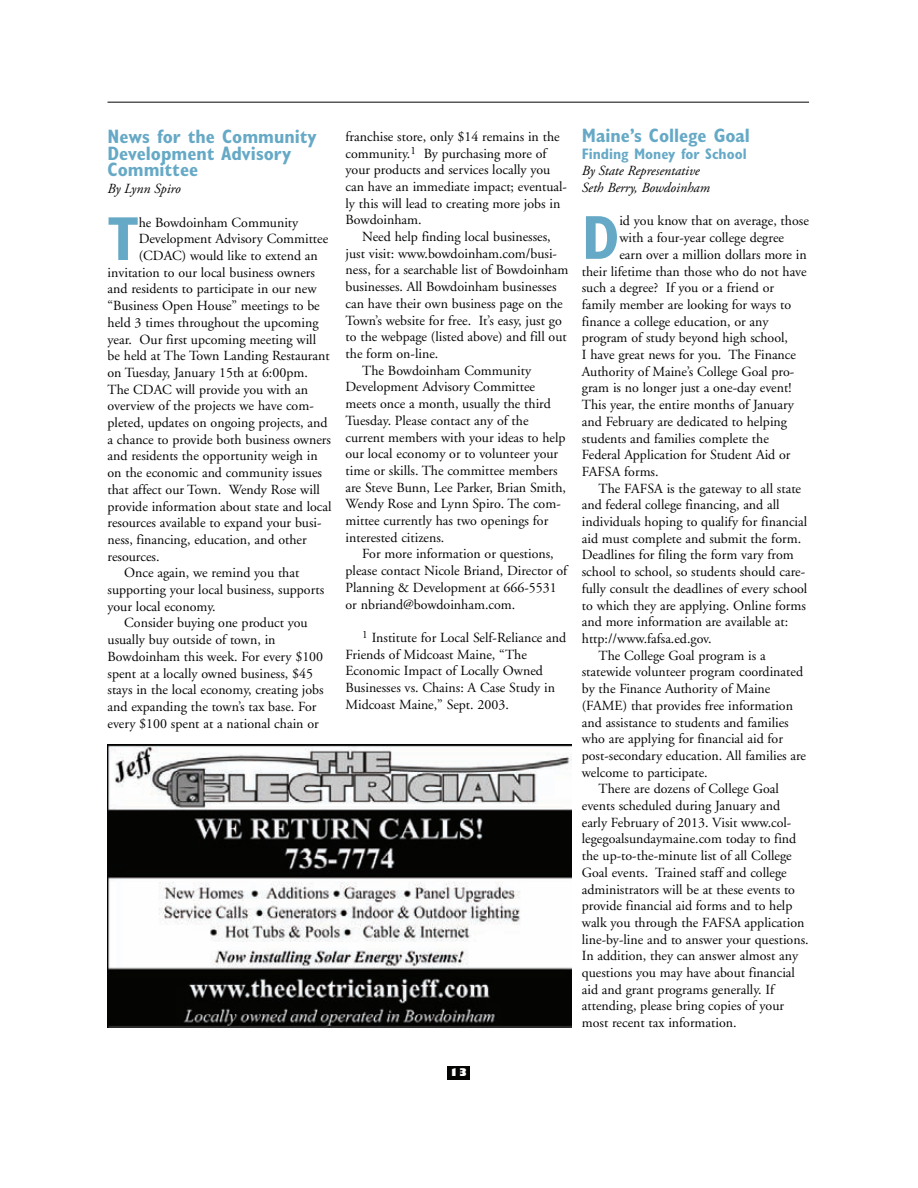
<style>
.page{position:relative;width:918px;height:1188px;background:#fff}
.page>*{position:absolute;margin:0;border:0;box-sizing:border-box;transform-origin:0 0}
.t1{font:700 condensed 62.4px "Gill Sans";color:#66a9c6}
.t2{font:700 condensed 19.5px/16.6px "Gill Sans";color:#66a9c6}
.t3{font:700 condensed 15.3px "Gill Sans";color:#66a9c6}
.t4{font:13.95px/16.6px "Adobe Garamond";color:#040503}
.t5{font:italic 13.95px/16.6px "Adobe Garamond Pro";color:#040503}
.t6{font:800 10.5px "Gill Sans";color:#fff}
</style>
<div class="page">
<div style="left:447px;top:1066px;width:23px;height:13px;background:#040503"></div>
<hr style="left:108px;top:102px;width:701px;height:1px;background:#040503">
<img style="left:108px;top:744px;width:464px;height:284px">
<h2 class="t2" style="left:108px;top:130px;width:211px">News for the Community<br>Development Advisory<br>Committee</h2>
<p class="t5" style="left:108px;top:180px;width:75px">By Lynn Spiro</p>
<h1 class="t1" style="left:108px;top:217px;width:33px">T</h1>
<p class="t4" style="left:139px;top:215px;width:161px">he Bowdoinham Community</p>
<p class="t4" style="left:139px;top:232px;width:191px">Development Advisory Committee</p>
<p class="t4" style="left:139px;top:249px;width:181px">(CDAC) would like to extend an</p>
<p class="t4" style="left:108px;top:265px;width:209px">invitation to our local business owners</p>
<p class="t4" style="left:108px;top:282px;width:211px">and residents to participate in our new</p>
<p class="t4" style="left:108px;top:299px;width:214px">“Business Open House” meetings to be</p>
<p class="t4" style="left:108px;top:315px;width:213px">held 3 times throughout the upcoming</p>
<p class="t4" style="left:108px;top:332px;width:210px">year. Our first upcoming meeting will</p>
<p class="t4" style="left:108px;top:349px;width:224px">be held at The Town Landing Restaurant</p>
<p class="t4" style="left:108px;top:365px;width:202px">on Tuesday, January 15th at 6:00pm.</p>
<p class="t4" style="left:108px;top:382px;width:202px">The CDAC will provide you with an</p>
<p class="t4" style="left:108px;top:399px;width:208px">overview of the projects we have com-</p>
<p class="t4" style="left:108px;top:416px;width:222px">pleted, updates on ongoing projects, and</p>
<p class="t4" style="left:108px;top:432px;width:225px">a chance to provide both business owners</p>
<p class="t4" style="left:108px;top:449px;width:212px">and residents the opportunity weigh in</p>
<p class="t4" style="left:108px;top:466px;width:216px">on the economic and community issues</p>
<p class="t4" style="left:108px;top:482px;width:214px">that affect our Town. Wendy Rose will</p>
<p class="t4" style="left:108px;top:499px;width:225px">provide information about state and local</p>
<p class="t4" style="left:108px;top:516px;width:216px">resources available to expand your busi-</p>
<p class="t4" style="left:108px;top:532px;width:201px">ness, financing, education, and other</p>
<p class="t4" style="left:108px;top:549px;width:53px">resources.</p>
<p class="t4" style="left:124px;top:566px;width:177px">Once again, we remind you that</p>
<p class="t4" style="left:108px;top:583px;width:218px">supporting your local business, supports</p>
<p class="t4" style="left:108px;top:599px;width:110px">your local economy.</p>
<p class="t4" style="left:124px;top:616px;width:185px">Consider buying one product you</p>
<p class="t4" style="left:108px;top:633px;width:170px">usually buy outside of town, in</p>
<p class="t4" style="left:108px;top:649px;width:217px">Bowdoinham this week. For every $100</p>
<p class="t4" style="left:108px;top:666px;width:207px">spent at a locally owned business, $45</p>
<p class="t4" style="left:108px;top:683px;width:218px">stays in the local economy, creating jobs</p>
<p class="t4" style="left:108px;top:700px;width:210px">and expanding the town’s tax base. For</p>
<p class="t4" style="left:108px;top:716px;width:213px">every $100 spent at a national chain or</p>
<p class="t4" style="left:346px;top:129px;width:223px">franchise store, only $14 remains in the community.<sup>1</sup> By purchasing more of your products and services locally you can have an immediate impact; eventual&shy;ly this will lead to creating more jobs in Bowdoinham.</p>
<p class="t4" style="left:362px;top:230px;width:190px">Need help finding local businesses,</p>
<p class="t4" style="left:346px;top:246px;width:213px">just visit: www.bowdoinham.com/busi-</p>
<p class="t4" style="left:346px;top:263px;width:224px">ness, for a searchable list of Bowdoinham</p>
<p class="t4" style="left:346px;top:280px;width:213px">businesses. All Bowdoinham businesses</p>
<p class="t4" style="left:346px;top:296px;width:219px">can have their own business page on the</p>
<p class="t4" style="left:346px;top:313px;width:218px">Town’s website for free. It’s easy, just go</p>
<p class="t4" style="left:346px;top:330px;width:223px">to the webpage (listed above) and fill out</p>
<p class="t4" style="left:346px;top:347px;width:94px">the form on-line.</p>
<p class="t4" style="left:362px;top:363px;width:170px">The Bowdoinham Community</p>
<p class="t4" style="left:346px;top:380px;width:191px">Development Advisory Committee</p>
<p class="t4" style="left:346px;top:397px;width:207px">meets once a month, usually the third</p>
<p class="t4" style="left:346px;top:413px;width:185px">Tuesday. Please contact any of the</p>
<p class="t4" style="left:346px;top:430px;width:222px">current members with your ideas to help</p>
<p class="t4" style="left:346px;top:447px;width:214px">our local economy or to volunteer your</p>
<p class="t4" style="left:346px;top:463px;width:214px">time or skills. The committee members</p>
<p class="t4" style="left:346px;top:480px;width:222px">are Steve Bunn, Lee Parker, Brian Smith,</p>
<p class="t4" style="left:346px;top:497px;width:217px">Wendy Rose and Lynn Spiro. The com-</p>
<p class="t4" style="left:346px;top:514px;width:204px">mittee currently has two openings for</p>
<p class="t4" style="left:346px;top:530px;width:100px">interested citizens.</p>
<p class="t4" style="left:362px;top:547px;width:193px">For more information or questions,</p>
<p class="t4" style="left:346px;top:564px;width:223px">please contact Nicole Briand, Director of</p>
<p class="t4" style="left:346px;top:580px;width:213px">Planning &amp; Development at 666-5531</p>
<p class="t4" style="left:346px;top:597px;width:171px">or nbriand@bowdoinham.com.</p>
<p class="t4" style="left:346px;top:630px;width:222px;text-indent:17px"><sup>1</sup> Institute for Local Self-Reliance and Friends of Midcoast Maine, “The Economic Impact of Locally Owned Businesses vs. Chains: A Case Study in Midcoast Maine,” Sept. 2003.</p>
<h2 class="t2" style="left:582px;top:129px;width:170px">Maine’s College Goal</h2>
<p class="t3" style="left:582px;top:148px;width:166px">Finding Money for School</p>
<p class="t5" style="left:582px;top:162px;width:130px">By State Representative<br>Seth Berry, Bowdoinham</p>
<h1 class="t1" style="left:582px;top:216px;width:39px">D</h1>
<p class="t4" style="left:619px;top:214px;width:191px">id you know that on average, those</p>
<p class="t4" style="left:619px;top:231px;width:166px">with a four-year college degree</p>
<p class="t4" style="left:619px;top:247px;width:189px">earn over a million dollars more in</p>
<p class="t4" style="left:582px;top:264px;width:226px">their lifetime than those who do not have</p>
<p class="t4" style="left:582px;top:281px;width:194px">such a degree? If you or a friend or</p>
<p class="t4" style="left:582px;top:297px;width:211px">family member are looking for ways to</p>
<p class="t4" style="left:582px;top:314px;width:188px">finance a college education, or any</p>
<p class="t4" style="left:582px;top:331px;width:208px">program of study beyond high school,</p>
<p class="t4" style="left:582px;top:348px;width:216px">I have great news for you. The Finance</p>
<p class="t4" style="left:582px;top:364px;width:214px">Authority of Maine’s College Goal pro-</p>
<p class="t4" style="left:582px;top:381px;width:211px">gram is no longer just a one-day event!</p>
<p class="t4" style="left:582px;top:398px;width:214px">This year, the entire months of January</p>
<p class="t4" style="left:582px;top:414px;width:207px">and February are dedicated to helping</p>
<p class="t4" style="left:582px;top:431px;width:189px">students and families complete the</p>
<p class="t4" style="left:582px;top:448px;width:210px">Federal Application for Student Aid or</p>
<p class="t4" style="left:582px;top:465px;width:78px">FAFSA forms.</p>
<p class="t4" style="left:599px;top:481px;width:204px">The FAFSA is the gateway to all state</p>
<p class="t4" style="left:582px;top:498px;width:199px">and federal college financing, and all</p>
<p class="t4" style="left:582px;top:515px;width:227px">individuals hoping to qualify for financial</p>
<p class="t4" style="left:582px;top:531px;width:221px">aid must complete and submit the form.</p>
<p class="t4" style="left:582px;top:548px;width:213px">Deadlines for filing the form vary from</p>
<p class="t4" style="left:582px;top:565px;width:225px">school to school, so students should care-</p>
<p class="t4" style="left:582px;top:581px;width:227px">fully consult the deadlines of every school</p>
<p class="t4" style="left:582px;top:598px;width:226px">to which they are applying. Online forms</p>
<p class="t4" style="left:582px;top:615px;width:208px">and more information are available at:</p>
<p class="t4" style="left:582px;top:632px;width:131px">http://www.fafsa.ed.gov.</p>
<p class="t4" style="left:599px;top:648px;width:169px">The College Goal program is a</p>
<p class="t4" style="left:582px;top:665px;width:223px">statewide volunteer program coordinated</p>
<p class="t4" style="left:582px;top:682px;width:190px">by the Finance Authority of Maine</p>
<p class="t4" style="left:582px;top:698px;width:213px">(FAME) that provides free information</p>
<p class="t4" style="left:582px;top:715px;width:208px">and assistance to students and families</p>
<p class="t4" style="left:582px;top:732px;width:203px">who are applying for financial aid for</p>
<p class="t4" style="left:582px;top:748px;width:226px">post-secondary education. All families are</p>
<p class="t4" style="left:582px;top:765px;width:127px">welcome to participate.</p>
<p class="t4" style="left:599px;top:782px;width:182px">There are dozens of College Goal</p>
<p class="t4" style="left:582px;top:799px;width:200px">events scheduled during January and</p>
<p class="t4" style="left:582px;top:815px;width:211px">early February of 2013. Visit www.col-</p>
<p class="t4" style="left:582px;top:832px;width:216px">legegoalsundaymaine.com today to find</p>
<p class="t4" style="left:582px;top:849px;width:211px">the up-to-the-minute list of all College</p>
<p class="t4" style="left:582px;top:865px;width:206px">Goal events. Trained staff and college</p>
<p class="t4" style="left:582px;top:882px;width:215px">administrators will be at these events to</p>
<p class="t4" style="left:582px;top:899px;width:212px">provide financial aid forms and to help</p>
<p class="t4" style="left:582px;top:915px;width:224px">walk you through the FAFSA application</p>
<p class="t4" style="left:582px;top:932px;width:228px">line-by-line and to answer your questions.</p>
<p class="t4" style="left:582px;top:949px;width:218px">In addition, they can answer almost any</p>
<p class="t4" style="left:582px;top:966px;width:215px">questions you may have about financial</p>
<p class="t4" style="left:582px;top:982px;width:194px">aid and grant programs generally. If</p>
<p class="t4" style="left:582px;top:999px;width:204px">attending, please bring copies of your</p>
<p class="t4" style="left:582px;top:1016px;width:156px">most recent tax information.</p>
<p class="t6" style="left:449px;top:1068px;width:19px">13</p>
</div>
